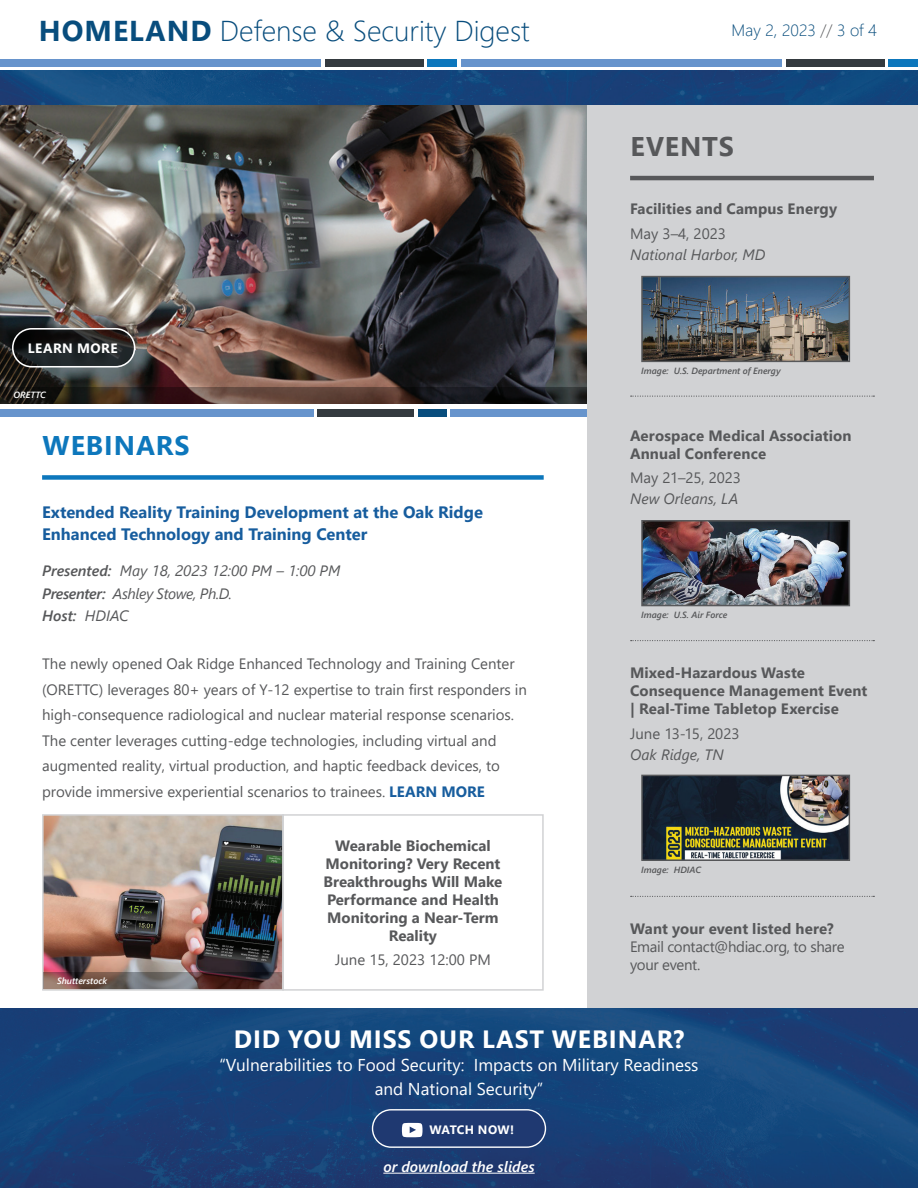
<style>
.page{position:relative;width:918px;height:1188px;background:#fff}
.page>*{position:absolute;margin:0;border:0;box-sizing:border-box;transform-origin:0 0}
.t1{font:300 28.65px "Segoe UI";color:#084d7d}
.t2{font:700 27px "Segoe UI";letter-spacing:.035em;color:#0d77bc}
.t3{font:700 27px "Segoe UI";letter-spacing:.035em;color:#57585a}
.t4{font:700 24.9px "Segoe UI";letter-spacing:.035em;color:#fff}
.t5{font:17.1px/23.4px "Segoe UI";color:#fff;text-align:center}
.t6{font:700 16.5px/22.5px "Segoe UI";color:#175d9e}
.t7{font:300 16.5px "Segoe UI";color:#084d7d}
.t8{font:15px/25.5px "Segoe UI";letter-spacing:-.005em;color:#57585a}
.t9{font:700 15px/18px "Segoe UI";letter-spacing:.005em;color:#57585a}
.t10{font:italic 15px/22.5px "Segoe UI";color:#57585a}
.t11{font:italic 600 15px "Segoe UI";color:#fff}
.t12{font:700 13.5px "Segoe UI";letter-spacing:.035em;color:#fff}
.t13{font:700 12.15px "Segoe UI";letter-spacing:.015em;color:#fff}
.t14{font:italic 600 9px "Segoe UI";color:#57585a}
.t15{font:italic 600 9px "Segoe UI";color:#fff}
.s1{font-weight:700}
.s2{color:#57585a}
.s3{font-weight:600}
.s4{font-weight:700;color:#175d9e}
</style>
<div class="page">
<img style="left:0;top:71px;width:918px;height:34px">
<div style="left:0;top:59px;width:321px;height:7px;background:#6794cc"></div>
<div style="left:325px;top:59px;width:99px;height:7px;background:#343a3f"></div>
<div style="left:428px;top:59px;width:29px;height:7px;background:#0d77bc"></div>
<div style="left:461px;top:59px;width:320px;height:7px;background:#6794cc"></div>
<div style="left:786px;top:59px;width:99px;height:7px;background:#343a3f"></div>
<div style="left:888px;top:59px;width:30px;height:7px;background:#0d77bc"></div>
<img style="left:0;top:105px;width:588px;height:282px">
<div style="left:0;top:410px;width:313px;height:7px;background:#6794cc"></div>
<div style="left:318px;top:410px;width:96px;height:7px;background:#343a3f"></div>
<div style="left:418px;top:410px;width:28px;height:7px;background:#084d7d"></div>
<div style="left:450px;top:410px;width:138px;height:7px;background:#6794cc"></div>
<svg style="left:13px;top:329px;width:122px;height:38px;background:#1f2122"></svg>
<div style="left:12px;top:328px;width:123px;height:40px;border:2px solid #fff;border-radius:19px"></div>
<svg style="left:0;top:387px;width:588px;height:17px;background:#392b26"></svg>
<div style="left:42px;top:475px;width:502px;height:5px;background:#0d77bc"></div>
<div style="left:588px;top:105px;width:330px;height:904px;background:#d1d2d4"></div>
<hr style="left:630px;top:176px;width:244px;height:4px;background:#57585a">
<svg style="left:631px;top:396px;width:243px;height:1px"></svg>
<svg style="left:631px;top:640px;width:243px;height:1px"></svg>
<svg style="left:631px;top:896px;width:243px;height:1px"></svg>
<img style="left:0;top:1009px;width:918px;height:179px">
<hr style="left:383px;top:1173px;width:152px;height:1px;background:#fff">
<div style="left:373px;top:1110px;width:172px;height:37px;background:#1f3971;border-radius:19px"></div>
<svg style="left:402px;top:1123px;width:21px;height:14px"></svg>
<div style="left:372px;top:1109px;width:174px;height:39px;border:1px solid #fff;border-radius:19px"></div>
<img style="left:42px;top:814px;width:240px;height:177px">
<svg style="left:282px;top:814px;width:262px;height:177px"></svg>
<svg style="left:44px;top:972px;width:238px;height:17px;background:#67514f"></svg>
<img style="left:644px;top:279px;width:203px;height:80px">
<div style="left:641px;top:276px;width:209px;height:86px;border:2px solid #57585a"></div>
<img style="left:644px;top:523px;width:203px;height:80px">
<div style="left:641px;top:520px;width:209px;height:86px;border:2px solid #57585a"></div>
<img style="left:644px;top:778px;width:203px;height:80px">
<div style="left:641px;top:775px;width:209px;height:86px;border:2px solid #57585a"></div>
<h1 class="t1" style="left:39px;top:4px;width:492px"><span class="s1">HOMELAND</span> Defense &amp; Security Digest</h1>
<p class="t7" style="left:731px;top:15px;width:147px">May 2, 2023 <span class="s2">//</span> 3 of 4</p>
<h2 class="t3" style="left:631px;top:121px;width:105px">EVENTS</h2>
<p class="t12" style="left:28px;top:335px;width:91px">LEARN MORE</p>
<p class="t15" style="left:14px;top:387px;width:34px">ORETTC</p>
<h2 class="t2" style="left:43px;top:420px;width:149px">WEBINARS</h2>
<p class="t6" style="left:42px;top:500px;width:442px">Extended Reality Training Development at the Oak Ridge<br>Enhanced Technology and Training Center</p>
<p class="t10" style="left:42px;top:557px;width:300px"><span class="s3">Presented:</span> May 18, 2023 12:00 PM – 1:00 PM<br><span class="s3">Presenter:</span> Ashley Stowe, Ph.D.<br><span class="s3">Host:</span> HDIAC</p>
<p class="t8" style="left:42px;top:650px;width:486px">The newly opened Oak Ridge Enhanced Technology and Training Center (ORETTC) leverages 80+ years of Y-12 expertise to train first responders in high-consequence radiological and nuclear material response scenarios.<br>The center leverages cutting-edge technologies, including virtual and augmented reality, virtual production, and haptic feedback devices, to provide immersive experiential scenarios to trainees. <span class="s4">LEARN MORE</span></p>
<p class="t15" style="left:57px;top:972px;width:52px">Shutterstock</p>
<p class="t9" style="left:324px;top:835px;width:180px;text-align:center">Wearable Biochemical<br>Monitoring? Very Recent<br>Breakthroughs Will Make<br>Performance and Health<br>Monitoring a Near-Term<br>Reality</p>
<p class="t8" style="left:335px;top:946px;width:157px">June 15, 2023 12:00 PM</p>
<p class="t9" style="left:630px;top:199px;width:209px">Facilities and Campus Energy</p>
<p class="t8" style="left:630px;top:219px;width:97px">May 3–4, 2023</p>
<p class="t10" style="left:630px;top:241px;width:137px">National Harbor, MD</p>
<p class="t14" style="left:641px;top:363px;width:141px">Image: U.S. Department of Energy</p>
<p class="t9" style="left:630px;top:425px;width:223px">Aerospace Medical Association<br>Annual Conference</p>
<p class="t8" style="left:630px;top:464px;width:112px">May 21–25, 2023</p>
<p class="t10" style="left:630px;top:485px;width:110px">New Orleans, LA</p>
<p class="t14" style="left:641px;top:607px;width:88px">Image: U.S. Air Force</p>
<p class="t9" style="left:630px;top:663px;width:239px">Mixed-Hazardous Waste<br>Consequence Management Event | Real-Time Tabletop Exercise</p>
<p class="t8" style="left:630px;top:720px;width:111px">June 13-15, 2023</p>
<p class="t10" style="left:630px;top:741px;width:95px">Oak Ridge, TN</p>
<p class="t14" style="left:641px;top:861px;width:61px">Image: HDIAC</p>
<p class="t9" style="left:630px;top:919px;width:205px">Want your event listed here?</p>
<p class="t8" style="left:630px;top:936px;width:216px;line-height:18px">Email contact@hdiac.org, to share your event.</p>
<h3 class="t4" style="left:234px;top:1016px;width:452px">DID YOU MISS OUR LAST WEBINAR?</h3>
<p class="t5" style="left:219px;top:1052px;width:481px">“Vulnerabilities to Food Security: Impacts on Military Readiness and National Security”</p>
<p class="t13" style="left:429px;top:1118px;width:86px">WATCH NOW!</p>
<p class="t11" style="left:383px;top:1152px;width:153px">or download the slides</p>
</div>
